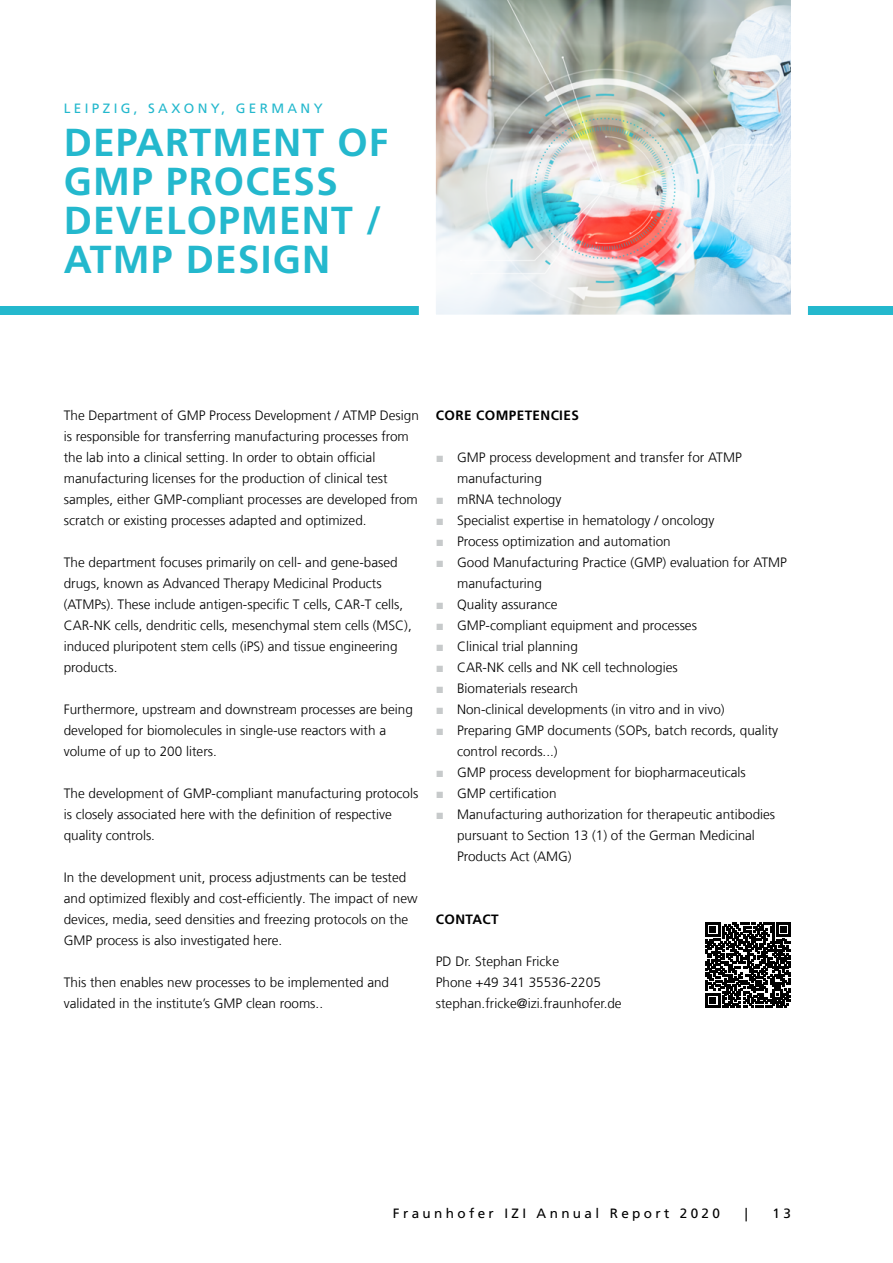
<style>
.page{position:relative;width:893px;height:1263px;background:#fff}
.page>*{position:absolute;margin:0;border:0;box-sizing:border-box;transform-origin:0 0}
.t1{font:700 39px/39px "Frutiger LT Com";letter-spacing:.03em;color:#24b8cd}
.t2{font:300 13.5px/21px "Frutiger LT Com";color:#000}
.t3{font:13.5px "Frutiger LT Com";letter-spacing:.25em;color:#000}
.t4{font:700 13.5px "Frutiger LT Com";letter-spacing:.03em;color:#000}
.t5{font:13.5px "Frutiger LT Com";letter-spacing:.25em;color:#24b8cd}
.s1{font-family:"Arial";font-weight:400;color:#c7cacb}
</style>
<div class="page">
<div style="left:0;top:306px;width:893px;height:9px;background:#24b8cd"></div>
<img style="left:418px;top:0;width:390px;height:315px">
<svg style="left:705px;top:922px;width:86px;height:86px"></svg>
<p class="t5" style="left:64px;top:100px;width:260px">LEIPZIG, SAXONY, GERMANY</p>
<h1 class="t1" style="left:64px;top:123px;width:326px">DEPARTMENT OF<br>GMP PROCESS<br>DEVELOPMENT /<br>ATMP DESIGN</h1>
<p class="t2" style="left:64px;top:405px;width:357px">The Department of GMP Process Development / ATMP Design is responsible for transferring manufacturing processes from the lab into a clinical setting. In order to obtain official manufacturing licenses for the production of clinical test samples, either GMP-compliant processes are developed from scratch or existing processes adapted and optimized.</p>
<p class="t2" style="left:64px;top:552px;width:350px">The department focuses primarily on cell- and gene-based drugs, known as Advanced Therapy Medicinal Products (ATMPs). These include antigen-specific T cells, CAR-T cells, CAR-NK cells, dendritic cells, mesenchymal stem cells (MSC), induced pluripotent stem cells (iPS) and tissue engineering products.</p>
<p class="t2" style="left:64px;top:699px;width:351px">Furthermore, upstream and downstream processes are being developed for biomolecules in single-use reactors with a volume of up to 200 liters.</p>
<p class="t2" style="left:64px;top:783px;width:356px">The development of GMP-compliant manufacturing protocols is closely associated here with the definition of respective quality controls.</p>
<p class="t2" style="left:64px;top:867px;width:355px">In the development unit, process adjustments can be tested and optimized flexibly and cost-efficiently. The impact of new devices, media, seed densities and freezing protocols on the GMP process is also investigated here.</p>
<p class="t2" style="left:64px;top:972px;width:327px">This then enables new processes to be implemented and validated in the institute’s GMP clean rooms..</p>
<p class="t4" style="left:436px;top:407px;width:145px">CORE COMPETENCIES</p>
<p class="t2" style="left:457px;top:447px;width:286px;text-indent:-21px"><span class="s1">■</span> GMP process development and transfer for ATMP manufacturing</p>
<p class="t2" style="left:436px;top:489px;width:127px"><span class="s1">■</span> mRNA technology</p>
<p class="t2" style="left:436px;top:510px;width:280px"><span class="s1">■</span> Specialist expertise in hematology / oncology</p>
<p class="t2" style="left:436px;top:531px;width:236px"><span class="s1">■</span> Process optimization and automation</p>
<p class="t2" style="left:457px;top:552px;width:331px;text-indent:-21px"><span class="s1">■</span> Good Manufacturing Practice (GMP) evaluation for ATMP manufacturing</p>
<p class="t2" style="left:436px;top:594px;width:123px"><span class="s1">■</span> Quality assurance</p>
<p class="t2" style="left:436px;top:615px;width:263px"><span class="s1">■</span> GMP-compliant equipment and processes</p>
<p class="t2" style="left:436px;top:636px;width:144px"><span class="s1">■</span> Clinical trial planning</p>
<p class="t2" style="left:436px;top:657px;width:243px"><span class="s1">■</span> CAR-NK cells and NK cell technologies</p>
<p class="t2" style="left:436px;top:678px;width:144px"><span class="s1">■</span> Biomaterials research</p>
<p class="t2" style="left:436px;top:699px;width:290px"><span class="s1">■</span> Non-clinical developments (in vitro and in vivo)</p>
<p class="t2" style="left:457px;top:720px;width:323px;text-indent:-21px"><span class="s1">■</span> Preparing GMP documents (SOPs, batch records, quality control records...)</p>
<p class="t2" style="left:436px;top:762px;width:311px"><span class="s1">■</span> GMP process development for biopharmaceuticals</p>
<p class="t2" style="left:436px;top:783px;width:122px"><span class="s1">■</span> GMP certification</p>
<p class="t2" style="left:457px;top:804px;width:320px;text-indent:-21px"><span class="s1">■</span> Manufacturing authorization for therapeutic antibodies pursuant to Section 13 (1) of the German Medicinal<br>Products Act (AMG)</p>
<p class="t4" style="left:436px;top:911px;width:64px">CONTACT</p>
<p class="t2" style="left:436px;top:951px;width:187px">PD Dr. Stephan Fricke<br>Phone +49 341 35536-2205 stephan.fricke@izi.fraunhofer.de</p>
<p class="t3" style="left:393px;top:1205px;width:329px">Fraunhofer IZI Annual Report 2020</p>
<p class="t3" style="left:745px;top:1205px;width:4px">|</p>
<p class="t3" style="left:772px;top:1205px;width:20px">13</p>
</div>
